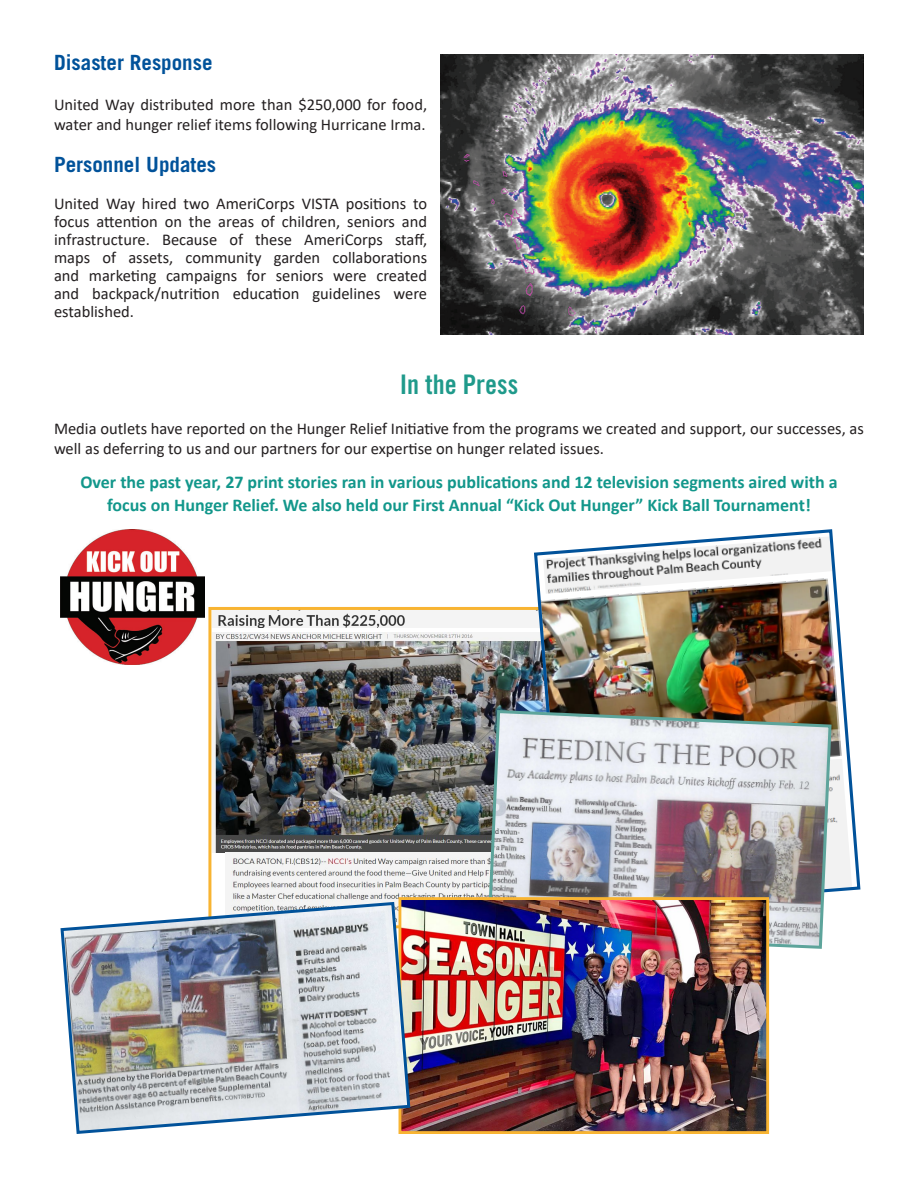
<style>
.page{position:relative;width:918px;height:1188px;background:#fff}
.page>*{position:absolute;margin:0;border:0;box-sizing:border-box;transform-origin:0 0}
.t1{font:27px "Trade Gothic Bold Cond Twenty";color:#1f9a8b}
.t2{font:700 21px "Trade Gothic";color:#01529a}
.t3{font:700 18px "Calibri";color:#12978b}
.t4{font:16.5px/18px "Calibri";color:#231f20}
</style>
<div class="page">
<img style="left:213px;top:611px;width:319px;height:17px">
<img style="left:213px;top:633px;width:319px;height:220px">
<img style="left:225px;top:853px;width:261px;height:47px">
<div style="left:208px;top:607px;width:354px;height:321px;border:3px solid #f8b432"></div>
<img style="left:532px;top:529px;width:329px;height:363px">
<img style="left:441px;top:54px;width:423px;height:281px">
<img style="left:486px;top:708px;width:347px;height:242px">
<img style="left:412px;top:901px;width:353px;height:229px">
<div style="left:399px;top:897px;width:370px;height:237px;border:3px solid #f8b432"></div>
<img style="left:60px;top:529px;width:144px;height:135px">
<img style="left:60px;top:900px;width:352px;height:234px">
<p class="t2" style="left:54px;top:50px;width:160px">Disaster Response</p>
<p class="t4" style="left:54px;top:94px;width:375px;line-height:19.8px">United Way distributed more than $250,000 for food, water and hunger relief items following Hurricane Irma.</p>
<p class="t2" style="left:54px;top:151px;width:164px">Personnel Updates</p>
<p class="t4" style="left:54px;top:195px;width:375px;text-align:justify">United Way hired two AmeriCorps VISTA positions to focus attention on the areas of children, seniors and infrastructure. Because of these AmeriCorps staff, maps of assets, community garden collaborations and marketing campaigns for seniors were created and backpack/nutrition education guidelines were established.</p>
<p class="t1" style="left:400px;top:368px;width:120px">In the Press</p>
<p class="t4" style="left:54px;top:418px;width:811px;line-height:19.8px">Media outlets have reported on the Hunger Relief Initiative from the programs we created and support, our successes, as well as deferring to us and our partners for our expertise on hunger related issues.</p>
<p class="t3" style="left:80px;top:470px;width:759px">Over the past year, 27 print stories ran in various publications and 12 television segments aired with a</p>
<p class="t3" style="left:107px;top:492px;width:705px">focus on Hunger Relief. We also held our First Annual “Kick Out Hunger” Kick Ball Tournament!</p>
</div>
